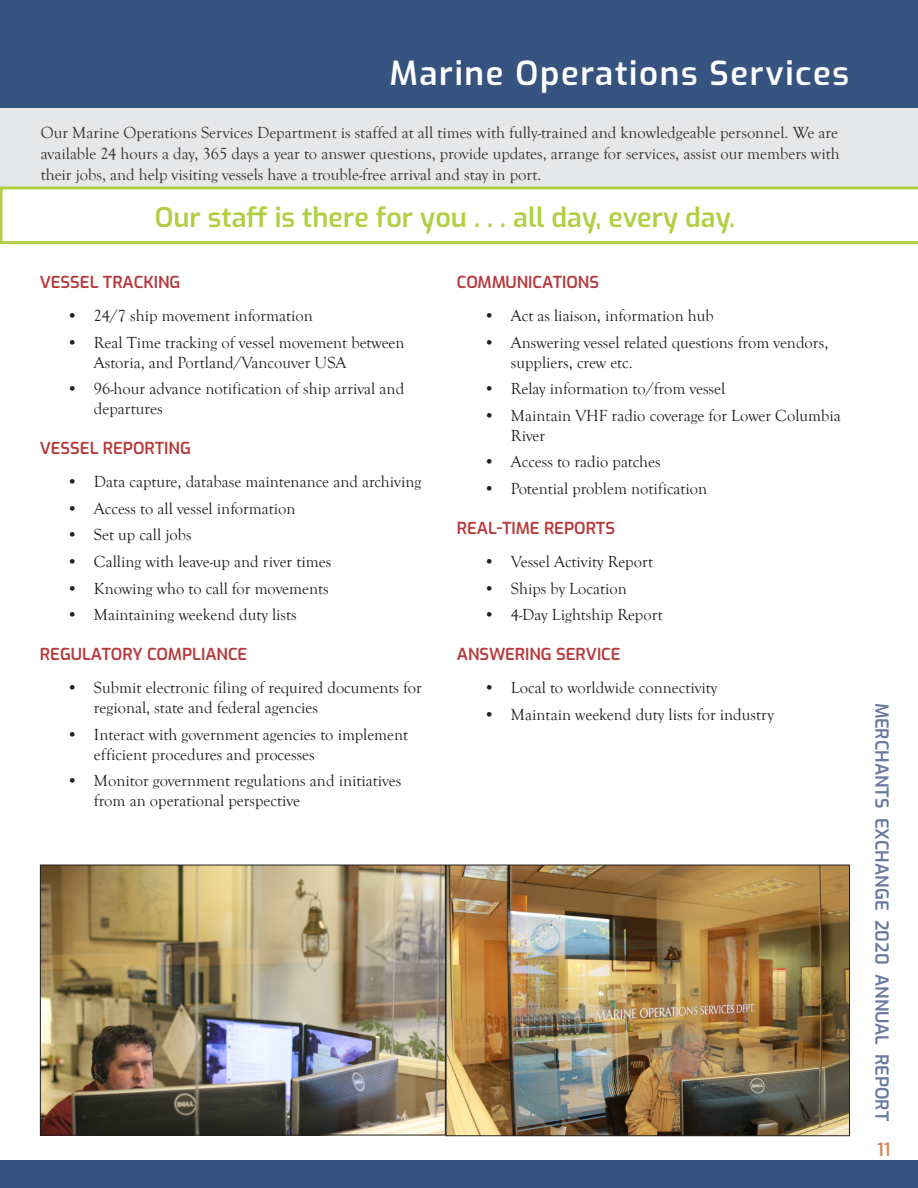
<style>
.page{position:relative;width:918px;height:1188px;background:#fff}
.page>*{position:absolute;margin:0;border:0;box-sizing:border-box;transform-origin:0 0}
.Header__TOC{font:600 33px "Exo";letter-spacing:.05em;color:#fff}
.t1{font:600 27px "Exo";color:#b2cf44}
.t2{font:600 18px "Exo";color:#6679a0}
.t3{font:600 18px "Exo";color:#d88659}
.t4{font:16.5px/19.8px "Goudy Old Style T";color:#231f20}
.t5{font:16.5px/21.3px "Goudy Old Style T";color:#312f30;text-align:justify}
.Body_SubTitle{font:600 16.5px "Exo";color:#b7393b}
</style>
<div class="page">
<div style="left:0;top:0;width:918px;height:108px;background:#375481"></div>
<div style="left:0;top:1160px;width:918px;height:28px;background:#375481"></div>
<div style="left:0;top:108px;width:918px;height:78px;background:#e6e7e9"></div>
<img style="left:40px;top:867px;width:808px;height:269px">
<div style="left:40px;top:865px;width:406px;height:270px;border:1px solid #231f20"></div>
<div style="left:446px;top:865px;width:404px;height:271px;border:1px solid #231f20"></div>
<svg style="left:0;top:186px;width:918px;height:58px"></svg>
<p class="Header__TOC" style="left:390px;top:48px;width:461px">Marine Operations Services</p>
<p class="t5" style="left:41px;top:122px;width:800px">Our Marine Operations Services Department is staffed at all times with fully-trained and knowledgeable personnel. We are available 24 hours a day, 365 days a year to answer questions, provide updates, arrange for services, assist our members with their jobs, and help visiting vessels have a trouble-free arrival and stay in port.</p>
<p class="t1" style="left:155px;top:197px;width:582px">Our staff is there for you . . . all day, every day.</p>
<p class="Body_SubTitle" style="left:40px;top:270px;width:142px">VESSEL TRACKING</p>
<p class="t4" style="left:67px;top:306px;width:247px">• 24/7 ship movement information</p>
<p class="t4" style="left:94px;top:333px;width:312px;text-indent:-27px">• Real Time tracking of vessel movement between<br>Astoria, and Portland/Vancouver USA</p>
<p class="t4" style="left:94px;top:379px;width:312px;text-indent:-27px">• 96-hour advance notification of ship arrival and departures</p>
<p class="Body_SubTitle" style="left:40px;top:436px;width:153px">VESSEL REPORTING</p>
<p class="t4" style="left:67px;top:472px;width:356px">• Data capture, database maintenance and archiving</p>
<p class="t4" style="left:67px;top:499px;width:230px">• Access to all vessel information</p>
<p class="t4" style="left:67px;top:526px;width:126px">• Set up call jobs</p>
<p class="t4" style="left:67px;top:552px;width:266px">• Calling with leave-up and river times</p>
<p class="t4" style="left:67px;top:579px;width:263px">• Knowing who to call for movements</p>
<p class="t4" style="left:67px;top:605px;width:231px">• Maintaining weekend duty lists</p>
<p class="Body_SubTitle" style="left:40px;top:642px;width:209px">REGULATORY COMPLIANCE</p>
<p class="t4" style="left:94px;top:679px;width:329px;text-indent:-27px">• Submit electronic filing of required documents for regional, state and federal agencies</p>
<p class="t4" style="left:94px;top:725px;width:316px;text-indent:-27px">• Interact with government agencies to implement efficient procedures and processes</p>
<p class="t4" style="left:94px;top:771px;width:309px;text-indent:-27px">• Monitor government regulations and initiatives from an operational perspective</p>
<p class="Body_SubTitle" style="left:457px;top:270px;width:144px">COMMUNICATIONS</p>
<p class="t4" style="left:484px;top:306px;width:231px">• Act as liaison, information hub</p>
<p class="t4" style="left:511px;top:333px;width:319px;text-indent:-27px">• Answering vessel related questions from vendors, suppliers, crew etc.</p>
<p class="t4" style="left:484px;top:379px;width:243px">• Relay information to/from vessel</p>
<p class="t4" style="left:511px;top:406px;width:331px;text-indent:-27px">• Maintain VHF radio coverage for Lower Columbia<br>River</p>
<p class="t4" style="left:484px;top:452px;width:178px">• Access to radio patches</p>
<p class="t4" style="left:484px;top:479px;width:225px">• Potential problem notification</p>
<p class="Body_SubTitle" style="left:457px;top:515px;width:160px">REAL-TIME REPORTS</p>
<p class="t4" style="left:484px;top:552px;width:171px">• Vessel Activity Report</p>
<p class="t4" style="left:484px;top:579px;width:144px">• Ships by Location</p>
<p class="t4" style="left:484px;top:605px;width:180px">• 4-Day Lightship Report</p>
<p class="Body_SubTitle" style="left:457px;top:642px;width:165px">ANSWERING SERVICE</p>
<p class="t4" style="left:484px;top:679px;width:235px">• Local to worldwide connectivity</p>
<p class="t4" style="left:484px;top:705px;width:291px">• Maintain weekend duty lists for industry</p>
<p class="t2" style="left:895px;top:703px;width:420px;rotate:90deg">MERCHANTS EXCHANGE 2020 ANNUAL REPORT</p>
<p class="t3" style="left:877px;top:1136px;width:15px">11</p>
</div>
